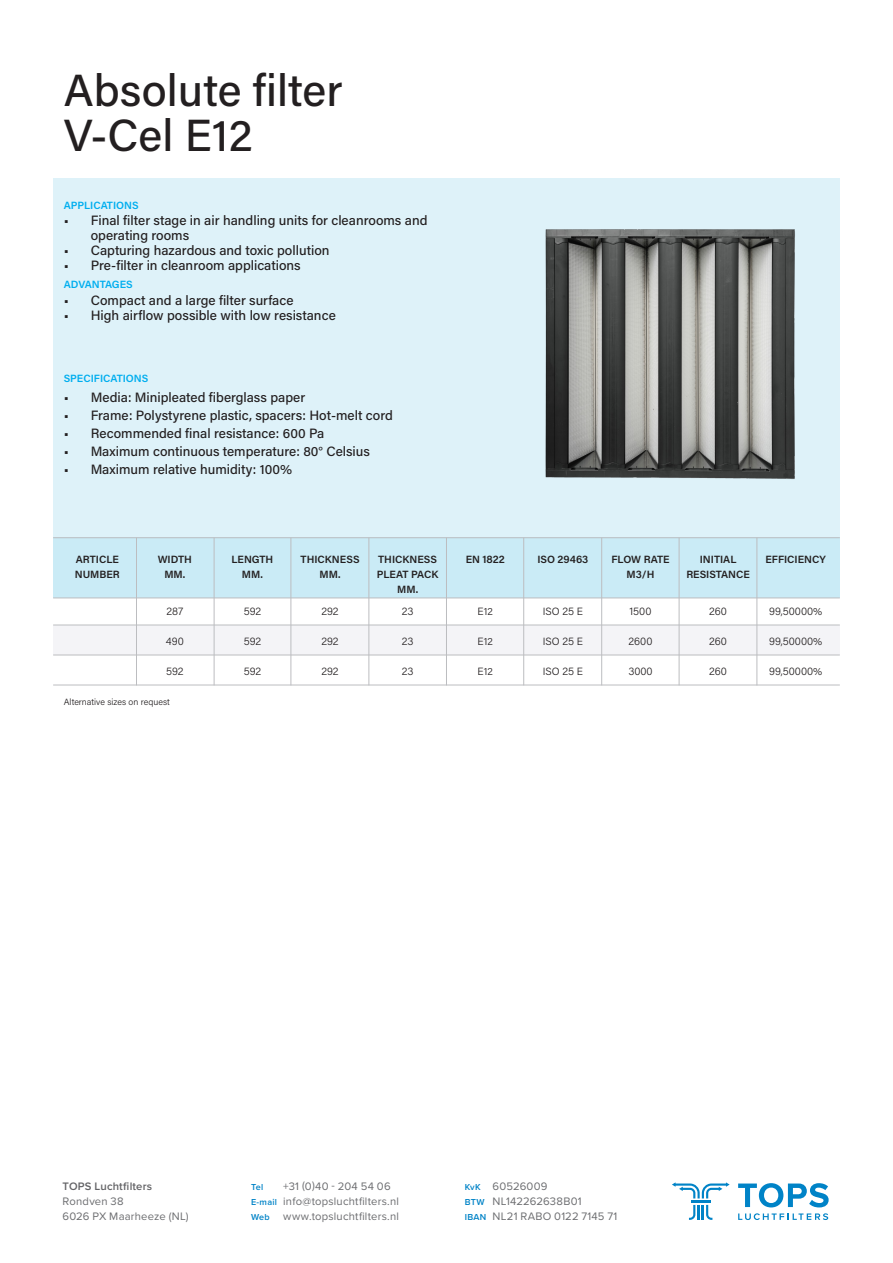
<style>
.page{position:relative;width:893px;height:1263px;background:#fff}
.page>*{position:absolute;margin:0;border:0;box-sizing:border-box;transform-origin:0 0}
.t1{font:500 45px/45px "Acumin Pro";color:#231f20}
.t2{font:500 13.5px/15px "Acumin Pro";color:#231f20}
.t3{font:11.25px/15px "Proxima Nova";letter-spacing:.02em;color:#6c6d70}
.t4{font:600 10.5px/15px "Acumin Pro";color:#231f20;text-align:center}
.t5{font:300 10.5px "Acumin Pro";color:#231f20}
.t6{font:600 10.5px "Acumin Pro";letter-spacing:-.005em;color:#00aeef}
.t7{font:300 9px "Acumin Pro";color:#231f20}
.t8{font:600 9px/15px "Proxima Nova";letter-spacing:.02em;color:#0083c7}
.s1{font-weight:600;color:#636366}
</style>
<div class="page">
<svg style="left:738px;top:1183px;width:91px;height:24px"></svg>
<svg style="left:738px;top:1213px;width:90px;height:7px"></svg>
<hr style="left:691px;top:1200px;width:19px;height:3px;background:#0083c7">
<svg style="left:689px;top:1205px;width:6px;height:15px"></svg>
<hr style="left:697px;top:1205px;width:3px;height:15px;background:#0083c7">
<svg style="left:702px;top:1205px;width:10px;height:15px"></svg>
<svg style="left:672px;top:1182px;width:58px;height:16px"></svg>
<div style="left:53px;top:625px;width:787px;height:30px;background:#f4f4f7"></div>
<div style="left:53px;top:178px;width:787px;height:417px;background:#def2f9"></div>
<div style="left:53px;top:538px;width:787px;height:60px;background:#caebf6"></div>
<hr style="left:53px;top:597px;width:787px;height:1px;background:#bcbdc0">
<hr style="left:53px;top:625px;width:787px;height:1px;background:#bcbdc0">
<hr style="left:53px;top:655px;width:787px;height:1px;background:#bcbdc0">
<hr style="left:53px;top:685px;width:787px;height:1px;background:#bcbdc0">
<img style="left:545px;top:229px;width:250px;height:250px">
<hr style="left:136px;top:538px;width:1px;height:147px;background:#bcbdc0">
<hr style="left:214px;top:538px;width:1px;height:147px;background:#bcbdc0">
<hr style="left:291px;top:538px;width:1px;height:147px;background:#bcbdc0">
<hr style="left:368px;top:538px;width:1px;height:147px;background:#bcbdc0">
<hr style="left:446px;top:538px;width:1px;height:147px;background:#bcbdc0">
<hr style="left:523px;top:538px;width:1px;height:147px;background:#bcbdc0">
<hr style="left:601px;top:538px;width:1px;height:147px;background:#bcbdc0">
<hr style="left:679px;top:538px;width:1px;height:147px;background:#bcbdc0">
<hr style="left:756px;top:538px;width:1px;height:147px;background:#bcbdc0">
<hr style="left:53px;top:537px;width:787px;height:1px;background:#bcbdc0">
<p class="t1" style="left:64px;top:65px;width:280px">Absolute filter<br>V-Cel E12</p>
<p class="t6" style="left:64px;top:198px;width:76px">APPLICATIONS</p>
<p class="t2" style="left:91px;top:213px;width:338px;text-indent:-27px">• Final filter stage in air handling units for cleanrooms and operating rooms</p>
<p class="t2" style="left:64px;top:243px;width:267px">• Capturing hazardous and toxic pollution</p>
<p class="t2" style="left:64px;top:258px;width:238px">• Pre-filter in cleanroom applications</p>
<p class="t2" style="left:64px;top:293px;width:231px">• Compact and a large filter surface</p>
<p class="t2" style="left:64px;top:308px;width:274px">• High airflow possible with low resistance</p>
<p class="t6" style="left:64px;top:277px;width:71px">ADVANTAGES</p>
<p class="t6" style="left:64px;top:371px;width:86px">SPECIFICATIONS</p>
<p class="t2" style="left:64px;top:389px;width:243px">• Media: Minipleated fiberglass paper</p>
<p class="t2" style="left:64px;top:407px;width:331px">• Frame: Polystyrene plastic, spacers: Hot-melt cord</p>
<p class="t2" style="left:64px;top:425px;width:262px">• Recommended final resistance: 600 Pa</p>
<p class="t2" style="left:64px;top:443px;width:308px">• Maximum continuous temperature: 80° Celsius</p>
<p class="t2" style="left:64px;top:461px;width:230px">• Maximum relative humidity: 100%</p>
<p class="t4" style="left:76px;top:551px;width:45px">ARTICLE</p>
<p class="t4" style="left:75px;top:566px;width:47px">NUMBER</p>
<p class="t4" style="left:158px;top:551px;width:36px">WIDTH</p>
<p class="t4" style="left:164px;top:566px;width:22px">MM.</p>
<p class="t4" style="left:232px;top:551px;width:43px">LENGTH</p>
<p class="t4" style="left:242px;top:566px;width:22px">MM.</p>
<p class="t4" style="left:301px;top:551px;width:60px">THICKNESS</p>
<p class="t4" style="left:320px;top:566px;width:22px">MM.</p>
<p class="t4" style="left:377px;top:551px;width:63px">THICKNESS<br>PLEAT PACK<br>MM.</p>
<p class="t4" style="left:466px;top:551px;width:41px">EN 1822</p>
<p class="t4" style="left:537px;top:551px;width:53px">ISO 29463</p>
<p class="t4" style="left:611px;top:551px;width:60px">FLOW RATE<br>M3/H</p>
<p class="t4" style="left:700px;top:551px;width:38px">INITIAL</p>
<p class="t4" style="left:686px;top:566px;width:65px">RESISTANCE</p>
<p class="t4" style="left:765px;top:551px;width:62px">EFFICIENCY</p>
<p class="t5" style="left:166px;top:604px;width:18px">287</p>
<p class="t5" style="left:166px;top:634px;width:19px">490</p>
<p class="t5" style="left:166px;top:664px;width:19px">592</p>
<p class="t5" style="left:244px;top:604px;width:19px">592</p>
<p class="t5" style="left:244px;top:634px;width:19px">592</p>
<p class="t5" style="left:244px;top:664px;width:19px">592</p>
<p class="t5" style="left:321px;top:604px;width:19px">292</p>
<p class="t5" style="left:321px;top:634px;width:19px">292</p>
<p class="t5" style="left:321px;top:664px;width:19px">292</p>
<p class="t5" style="left:402px;top:604px;width:13px">23</p>
<p class="t5" style="left:402px;top:634px;width:13px">23</p>
<p class="t5" style="left:402px;top:664px;width:13px">23</p>
<p class="t5" style="left:478px;top:604px;width:17px">E12</p>
<p class="t5" style="left:478px;top:634px;width:17px">E12</p>
<p class="t5" style="left:478px;top:664px;width:17px">E12</p>
<p class="t5" style="left:543px;top:604px;width:42px">ISO 25 E</p>
<p class="t5" style="left:543px;top:634px;width:42px">ISO 25 E</p>
<p class="t5" style="left:543px;top:664px;width:42px">ISO 25 E</p>
<p class="t5" style="left:630px;top:604px;width:23px">1500</p>
<p class="t5" style="left:628px;top:634px;width:25px">2600</p>
<p class="t5" style="left:628px;top:664px;width:26px">3000</p>
<p class="t5" style="left:709px;top:604px;width:19px">260</p>
<p class="t5" style="left:709px;top:634px;width:19px">260</p>
<p class="t5" style="left:709px;top:664px;width:19px">260</p>
<p class="t5" style="left:769px;top:604px;width:55px">99,50000%</p>
<p class="t5" style="left:769px;top:634px;width:55px">99,50000%</p>
<p class="t5" style="left:769px;top:664px;width:55px">99,50000%</p>
<p class="t7" style="left:64px;top:696px;width:108px">Alternative sizes on request</p>
<p class="t3" style="left:63px;top:1178px;width:128px"><span class="s1">TOPS Luchtfilters<br></span>Rondven 38<br>6026 PX Maarheeze (NL)</p>
<p class="t3" style="left:283px;top:1178px;width:117px">+31 (0)40 - 204 54 06 info@topsluchtfilters.nl www.topsluchtfilters.nl</p>
<p class="t3" style="left:493px;top:1178px;width:126px">60526009<br>NL142262638B01<br>NL21 RABO 0122 7145 71</p>
<p class="t8" style="left:251px;top:1179px;width:27px">Tel<br>E-mail<br>Web</p>
<p class="t8" style="left:465px;top:1179px;width:23px">KvK<br>BTW<br>IBAN</p>
</div>
